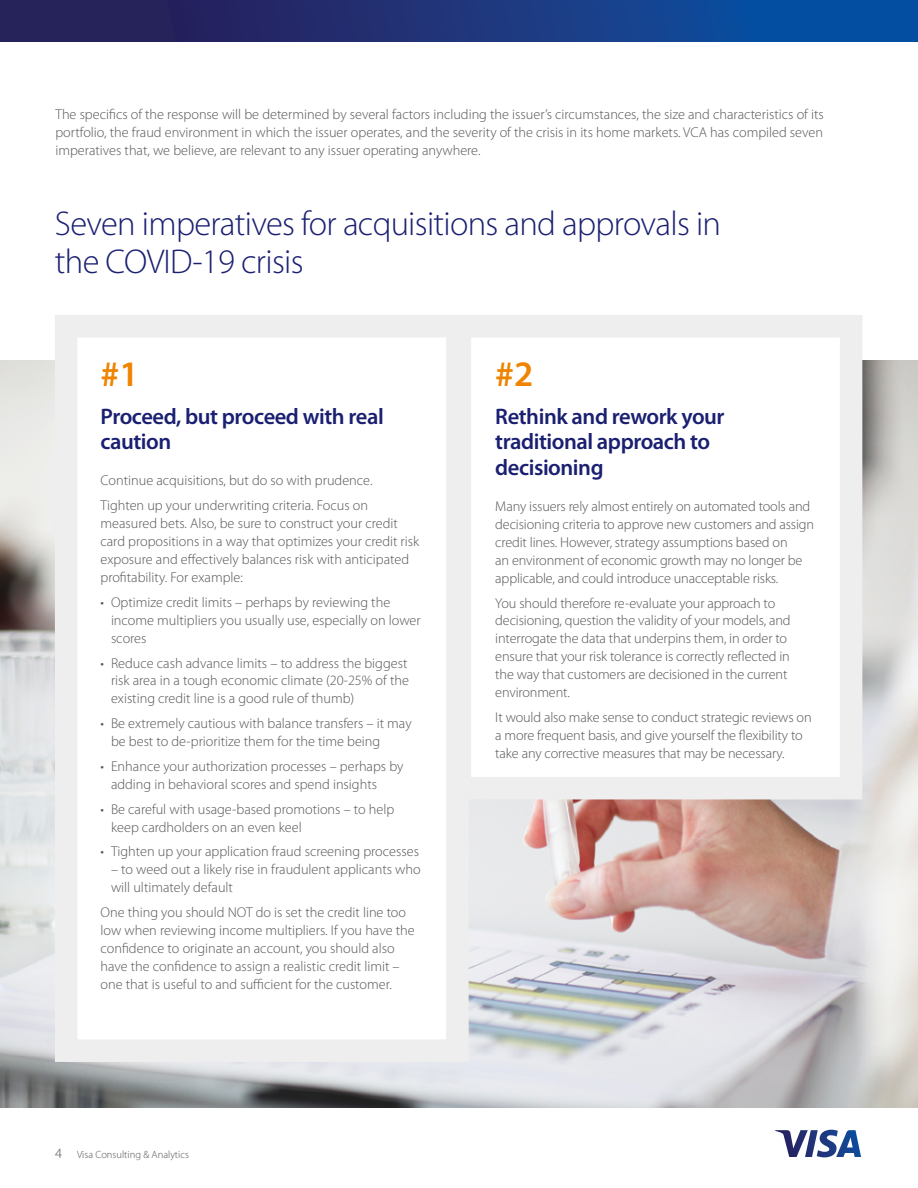
<style>
.page{position:relative;width:918px;height:1188px;background:#fff}
.page>*{position:absolute;margin:0;border:0;box-sizing:border-box;transform-origin:0 0}
.t1{font:600 36px "Myriad Pro";color:#ef8400}
.t2{font:300 34.5px/37.5px "Myriad Pro";letter-spacing:-.02em;color:#1a1f71}
.t3{font:600 22.5px/25.5px "Myriad Pro";letter-spacing:-.02em;color:#1a1f71}
.t4{font:300 14.25px/18px "Myriad Pro";color:#545456}
.t5{font:300 10.5px "Myriad Pro";color:#545456}
.s1{font-size:14.25px}
</style>
<div class="page">
<svg style="left:775px;top:1130px;width:86px;height:27px"></svg>
<div style="left:0;top:0;width:918px;height:41px;background:linear-gradient(to right,#2e1a4e,#0653aa)"></div>
<img style="left:0;top:360px;width:918px;height:748px">
<div style="left:55px;top:315px;width:414px;height:747px;background:#fff;border:22px solid #eee"></div>
<div style="left:449px;top:315px;width:413px;height:484px;background:#fff;border:22px solid #eee"></div>
<p class="t4" style="left:55px;top:105px;width:770px;text-align:justify">The specifics of the response will be determined by several factors including the issuer’s circumstances, the size and characteristics of its portfolio, the fraud environment in which the issuer operates, and the severity of the crisis in its home markets. VCA has compiled seven imperatives that, we believe, are relevant to any issuer operating anywhere.</p>
<h2 class="t2" style="left:55px;top:205px;width:668px">Seven imperatives for acquisitions and approvals in the COVID-19 crisis</h2>
<p class="t1" style="left:100px;top:353px;width:40px">#1</p>
<p class="t3" style="left:100px;top:404px;width:285px">Proceed, but proceed with real caution</p>
<p class="t4" style="left:100px;top:468px;width:274px;line-height:24.8px">Continue acquisitions, but do so with prudence.<br>Tighten up your underwriting criteria. Focus on</p>
<p class="t4" style="left:100px;top:514px;width:320px">measured bets. Also, be sure to construct your credit card propositions in a way that optimizes your credit risk exposure and effectively balances risk with anticipated profitability. For example:</p>
<p class="t4" style="left:111px;top:593px;width:311px;text-indent:-11px">• Optimize credit limits – perhaps by reviewing the income multipliers you usually use, especially on lower scores</p>
<p class="t4" style="left:111px;top:654px;width:299px;text-align:justify;text-indent:-11px">• Reduce cash advance limits – to address the biggest risk area in a tough economic climate (20-25% of the existing credit line is a good rule of thumb)</p>
<p class="t4" style="left:111px;top:715px;width:302px;text-indent:-11px">• Be extremely cautious with balance transfers – it may be best to de-prioritize them for the time being</p>
<p class="t4" style="left:111px;top:757px;width:294px;text-indent:-11px">• Enhance your authorization processes – perhaps by adding in behavioral scores and spend insights</p>
<p class="t4" style="left:111px;top:800px;width:285px;text-indent:-11px">• Be careful with usage-based promotions – to help keep cardholders on an even keel</p>
<p class="t4" style="left:101px;top:843px;width:320px">• Tighten up your application fraud screening processes</p>
<p class="t4" style="left:111px;top:861px;width:311px">– to weed out a likely rise in fraudulent applicants who will ultimately default</p>
<p class="t4" style="left:100px;top:904px;width:316px">One thing you should NOT do is set the credit line too low when reviewing income multipliers. If you have the confidence to originate an account, you should also have the confidence to assign a realistic credit limit – one that is useful to and sufficient for the customer.</p>
<p class="t5" style="left:55px;top:1148px;width:135px"><span class="s1">4</span> Visa Consulting &amp; Analytics</p>
<p class="t1" style="left:495px;top:353px;width:40px">#2</p>
<p class="t3" style="left:495px;top:404px;width:231px">Rethink and rework your traditional approach to decisioning</p>
<p class="t4" style="left:495px;top:497px;width:320px">Many issuers rely almost entirely on automated tools and decisioning criteria to approve new customers and assign credit lines. However, strategy assumptions based on<br>an environment of economic growth may no longer be applicable, and could introduce unacceptable risks.</p>
<p class="t4" style="left:495px;top:594px;width:297px">You should therefore re-evaluate your approach to decisioning, question the validity of your models, and interrogate the data that underpins them, in order to ensure that your risk tolerance is correctly reflected in the way that customers are decisioned in the current environment.</p>
<p class="t4" style="left:495px;top:709px;width:318px">It would also make sense to conduct strategic reviews on a more frequent basis, and give yourself the flexibility to take any corrective measures that may be necessary.</p>
</div>
